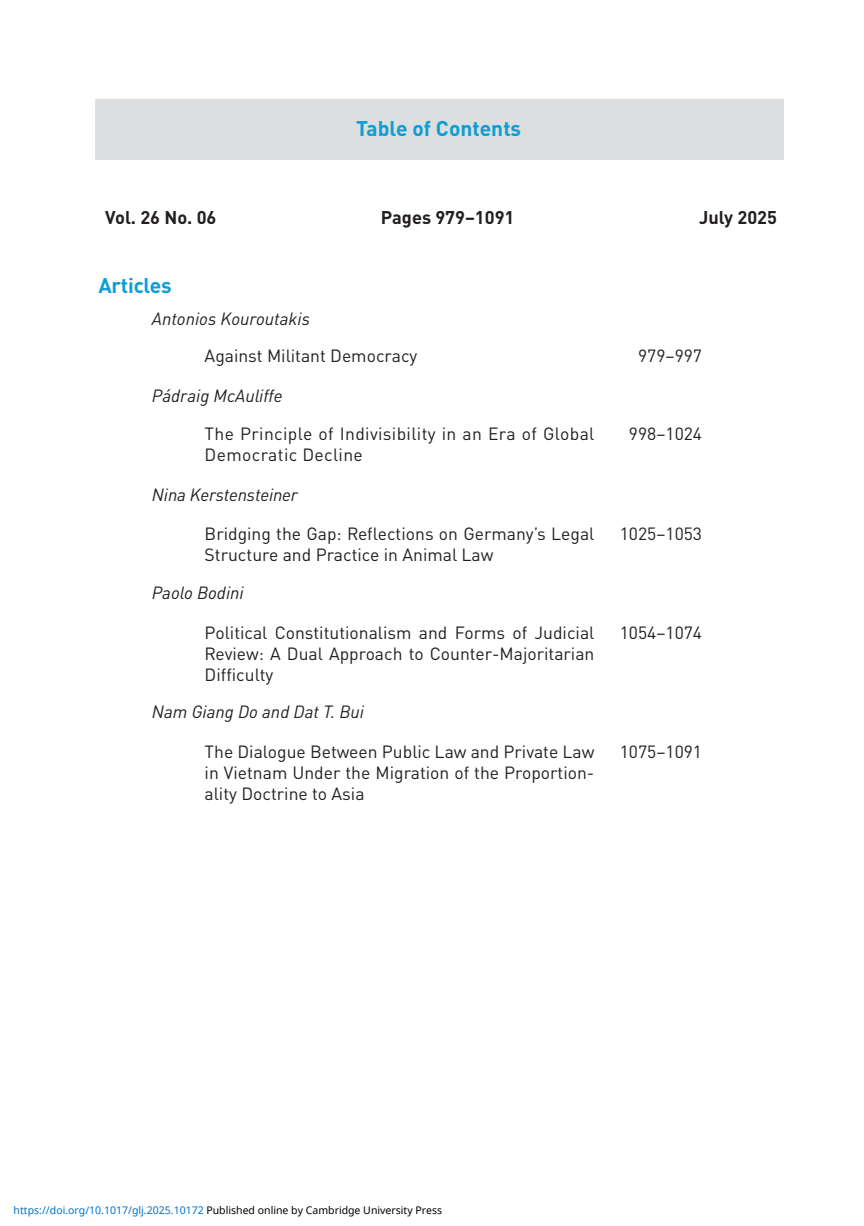
<style>
.page{position:relative;width:864px;height:1226px;background:#fff}
.page>*{position:absolute;margin:0;border:0;box-sizing:border-box;transform-origin:0 0}
.t1{font:700 21px "DIN Pro";letter-spacing:-.005em;color:#0d9dd5}
.t2{font:700 18.2px "DIN Pro";color:#231f20}
.t3{font:17.5px/21px "DIN Pro";color:#231f20;text-align:justify}
.t4{font:italic 17.5px "DIN Pro";color:#231f20}
.t5{font:17.5px/21px "DIN Pro";letter-spacing:.02em;color:#231f20}
.t6{font:10.5px "Noto Sans";color:#000}
.s1{color:#0172cf}
</style>
<div class="page">
<div style="left:95px;top:99px;width:689px;height:61px;background:#dcdedf"></div>
<p class="t1" style="left:356px;top:111px;width:166px">Table of Contents</p>
<p class="t2" style="left:105px;top:202px;width:113px">Vol. 26 No. 06</p>
<p class="t2" style="left:381px;top:202px;width:135px">Pages 979–1091</p>
<p class="t2" style="left:698px;top:202px;width:79px">July 2025</p>
<p class="t1" style="left:98px;top:268px;width:75px">Articles</p>
<p class="t4" style="left:152px;top:305px;width:159px">Antonios Kouroutakis</p>
<p class="t3" style="left:204px;top:344px;width:214px">Against Militant Democracy</p>
<p class="t3" style="left:637px;top:344px;width:65px">979–997</p>
<p class="t4" style="left:152px;top:382px;width:132px">Pádraig McAuliffe</p>
<p class="t5" style="left:204px;top:421px;width:391px">The Principle of Indivisibility in an Era of Global<br>Democratic Decline</p>
<p class="t3" style="left:628px;top:421px;width:75px">998–1024</p>
<p class="t4" style="left:152px;top:480px;width:147px">Nina Kerstensteiner</p>
<p class="t3" style="left:204px;top:522px;width:391px">Bridging the Gap: Reflections on Germany’s Legal<br>Structure and Practice in Animal Law</p>
<p class="t3" style="left:619px;top:522px;width:84px">1025–1053</p>
<p class="t4" style="left:152px;top:579px;width:93px">Paolo Bodini</p>
<p class="t3" style="left:204px;top:620px;width:391px">Political Constitutionalism and Forms of Judicial Review: A Dual Approach to Counter-Majoritarian Difficulty</p>
<p class="t3" style="left:619px;top:620px;width:84px">1054–1074</p>
<p class="t4" style="left:152px;top:698px;width:213px">Nam Giang Do and Dat T. Bui</p>
<p class="t3" style="left:204px;top:739px;width:391px">The Dialogue Between Public Law and Private Law in Vietnam Under the Migration of the Proportion&shy;ality Doctrine to Asia</p>
<p class="t3" style="left:619px;top:739px;width:84px">1075–1091</p>
<p class="t6" style="left:14px;top:1202px;width:430px"><span class="s1">https://doi.org/10.1017/glj.2025.10172</span> Published online by Cambridge University Press</p>
</div>
